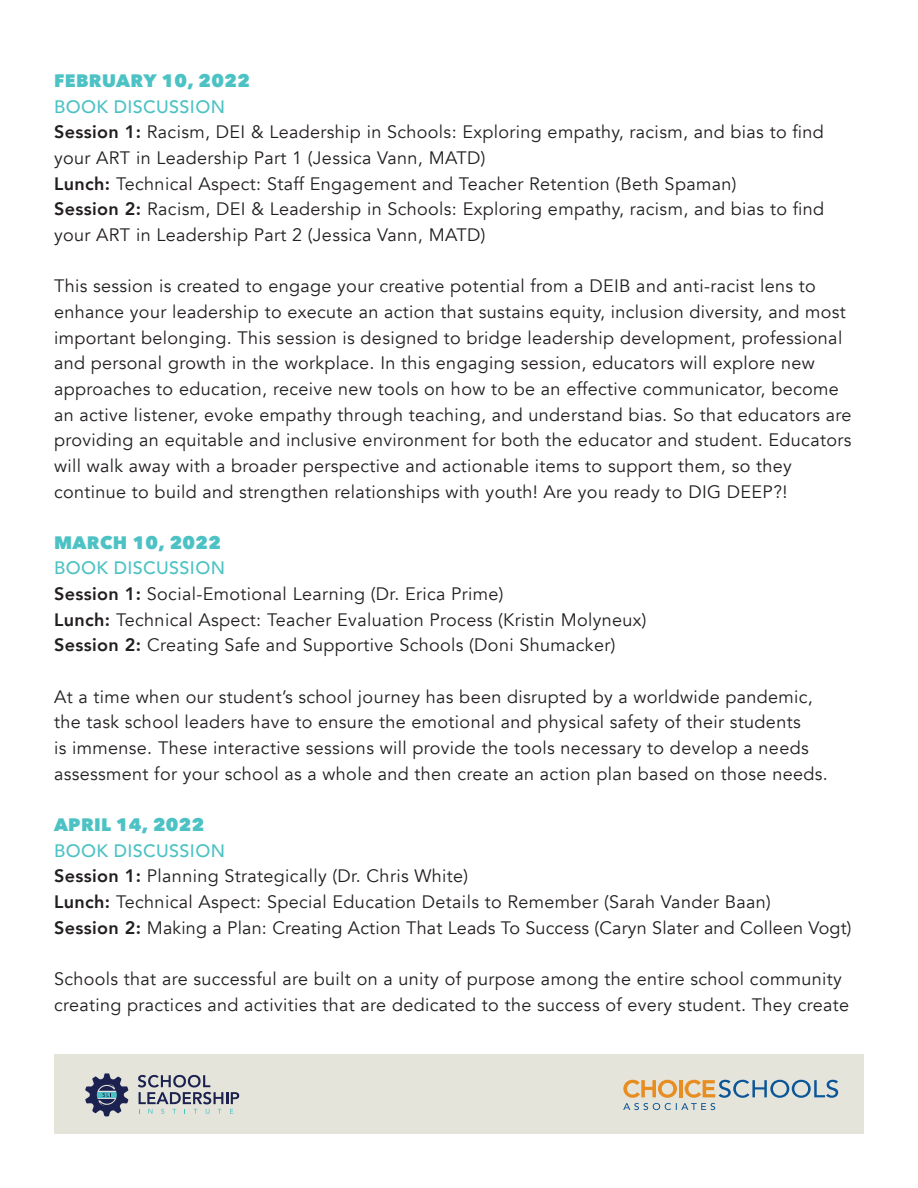
<style>
.page{position:relative;width:918px;height:1188px;background:#fff}
.page>*{position:absolute;margin:0;border:0;box-sizing:border-box;transform-origin:0 0}
.t1{font:18px/25.7px "Avenir";letter-spacing:.02em;color:#231f20}
.t2{font:500 18px "Avenir";letter-spacing:.02em;color:#4dc2c4}
.t3{font:800 18px "Avenir Next";letter-spacing:.02em;color:#4dc2c4}
.s1{font-weight:800}
</style>
<div class="page">
<div style="left:54px;top:1055px;width:810px;height:79px;background:#e5e4db"></div>
<svg style="left:623px;top:1080px;width:215px;height:30px"></svg>
<svg style="left:138px;top:1075px;width:101px;height:39px"></svg>
<svg style="left:85px;top:1073px;width:43px;height:44px"></svg>
<p class="t3" style="left:54px;top:70px;width:198px">FEBRUARY 10, 2022</p>
<p class="t2" style="left:54px;top:91px;width:173px">BOOK DISCUSSION</p>
<p class="t1" style="left:54px;top:120px;width:771px"><span class="s1">Session 1:</span> Racism, DEI &amp; Leadership in Schools: Exploring empathy, racism, and bias to find your ART in Leadership Part 1 (Jessica Vann, MATD)</p>
<p class="t1" style="left:54px;top:171px;width:684px"><span class="s1">Lunch:</span> Technical Aspect: Staff Engagement and Teacher Retention (Beth Spaman)</p>
<p class="t1" style="left:54px;top:197px;width:772px"><span class="s1">Session 2:</span> Racism, DEI &amp; Leadership in Schools: Exploring empathy, racism, and bias to find your ART in Leadership Part 2 (Jessica Vann, MATD)</p>
<p class="t1" style="left:54px;top:274px;width:799px">This session is created to engage your creative potential from a DEIB and anti-racist lens to enhance your leadership to execute an action that sustains equity, inclusion diversity, and most important belonging. This session is designed to bridge leadership development, professional and personal growth in the workplace. In this engaging session, educators will explore new approaches to education, receive new tools on how to be an effective communicator, become an active listener, evoke empathy through teaching, and understand bias. So that educators are providing an equitable and inclusive environment for both the educator and student. Educators will walk away with a broader perspective and actionable items to support them, so they continue to build and strengthen relationships with youth! Are you ready to DIG DEEP?!</p>
<p class="t3" style="left:54px;top:531px;width:169px">MARCH 10, 2022</p>
<p class="t2" style="left:54px;top:553px;width:173px">BOOK DISCUSSION</p>
<p class="t1" style="left:54px;top:581px;width:451px"><span class="s1">Session 1:</span> Social-Emotional Learning (Dr. Erica Prime)</p>
<p class="t1" style="left:54px;top:607px;width:594px"><span class="s1">Lunch:</span> Technical Aspect: Teacher Evaluation Process (Kristin Molyneux)</p>
<p class="t1" style="left:54px;top:633px;width:563px"><span class="s1">Session 2:</span> Creating Safe and Supportive Schools (Doni Shumacker)</p>
<p class="t1" style="left:54px;top:684px;width:775px">At a time when our student’s school journey has been disrupted by a worldwide pandemic, the task school leaders have to ensure the emotional and physical safety of their students<br>is immense. These interactive sessions will provide the tools necessary to develop a needs assessment for your school as a whole and then create an action plan based on those needs.</p>
<p class="t3" style="left:54px;top:813px;width:152px">APRIL 14, 2022</p>
<p class="t2" style="left:54px;top:835px;width:173px">BOOK DISCUSSION</p>
<p class="t1" style="left:54px;top:864px;width:416px"><span class="s1">Session 1:</span> Planning Strategically (Dr. Chris White)</p>
<p class="t1" style="left:54px;top:889px;width:718px"><span class="s1">Lunch:</span> Technical Aspect: Special Education Details to Remember (Sarah Vander Baan)</p>
<p class="t1" style="left:54px;top:915px;width:799px"><span class="s1">Session 2:</span> Making a Plan: Creating Action That Leads To Success (Caryn Slater and Colleen Vogt)</p>
<p class="t1" style="left:54px;top:966px;width:797px">Schools that are successful are built on a unity of purpose among the entire school community creating practices and activities that are dedicated to the success of every student. They create</p>
</div>
